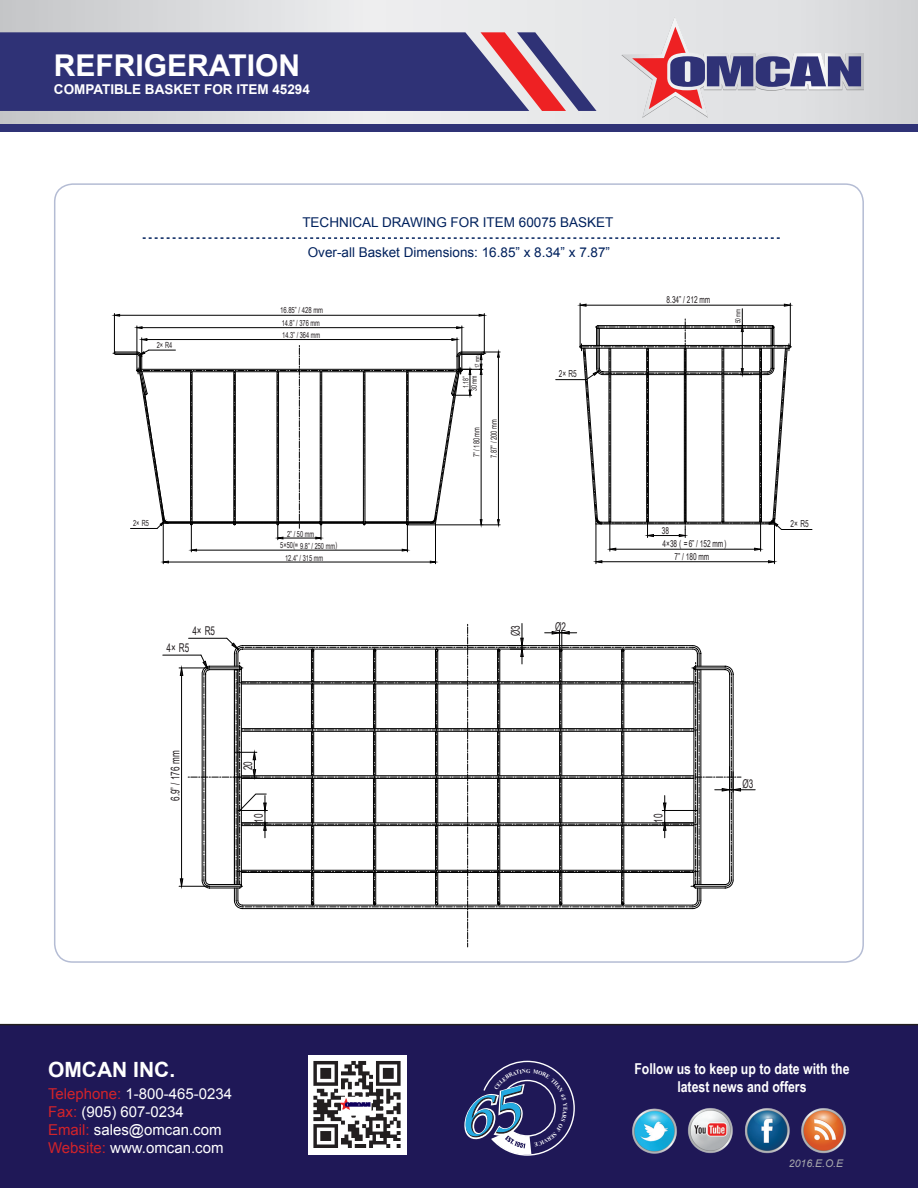
<style>
.page{position:relative;width:918px;height:1188px;background:#fff}
.page>*{position:absolute;margin:0;border:0;box-sizing:border-box;transform-origin:0 0}
.t1{font:700 30px "Arial";color:#fff}
.t2{font:700 21px "Arial";color:#fff}
.t3{font:15px "Arial";color:#fff}
.t4{font:700 15px/18px "Arial Narrow";color:#fff;text-align:center}
.t5{font:13.5px "Arial";color:#00215d}
.t6{font:700 13.5px "Arial";color:#fff}
.t7{font:12.15px "Arial Unicode MS";color:#241f21;scale:.67 1}
.t8{font:italic 10.5px "Arial";color:#a8a9ad}
.t9{font:9.75px "Arial Unicode MS";color:#241f21;scale:.67 1}
.t10{font:8.4px "Arial Unicode MS";color:#241f21;scale:.67 1}
.t11{font:8.4px "Arial Unicode MS";color:#241f21;scale:.7 1}
.t12{font:7.8px "Arial Unicode MS";color:#241f21;scale:.67 1}
.t13{font:7.2px "Arial Unicode MS";color:#241f21;scale:.67 1}
.t14{font:6.3px "Arial Unicode MS";color:#241f21;scale:.67 1}
.t15{font:700 5.7px "Times New Roman";color:#fff;scale:.95 1}
.s1{color:#d1232a}
</style>
<div class="page">
<div style="left:0;top:1024px;width:918px;height:164px;background:#1f1857"></div>
<img style="left:630px;top:1097px;width:238px;height:66px">
<img style="left:308px;top:1055px;width:98px;height:100px">
<svg style="left:0;top:0;width:918px;height:124px;background:#dddee0"></svg>
<svg style="left:0;top:32px;width:597px;height:79px;background:#49437e"></svg>
<div style="left:0;top:124px;width:918px;height:7px;background:#2f3276"></div>
<svg style="left:621px;top:16px;width:243px;height:102px;background:#c1b6c4"></svg>
<svg style="left:143px;top:237px;width:637px;height:2px"></svg>
<hr style="left:462px;top:326px;width:1px;height:45px;background:#000">
<hr style="left:137px;top:326px;width:1px;height:45px;background:#000">
<hr style="left:142px;top:327px;width:315px;height:1px;background:#000">
<svg style="left:456px;top:326px;width:6px;height:3px"></svg>
<svg style="left:136px;top:326px;width:7px;height:3px"></svg>
<hr style="left:435px;top:523px;width:1px;height:41px;background:#000">
<hr style="left:163px;top:523px;width:1px;height:41px;background:#000">
<hr style="left:168px;top:562px;width:262px;height:1px;background:#000">
<svg style="left:430px;top:561px;width:5px;height:3px"></svg>
<svg style="left:163px;top:561px;width:6px;height:3px"></svg>
<hr style="left:484px;top:314px;width:1px;height:39px;background:#000">
<hr style="left:114px;top:314px;width:1px;height:39px;background:#000">
<hr style="left:120px;top:315px;width:359px;height:1px;background:#000">
<svg style="left:479px;top:314px;width:6px;height:3px"></svg>
<svg style="left:114px;top:314px;width:6px;height:3px"></svg>
<svg style="left:113px;top:338px;width:387px;height:214px"></svg>
<hr style="left:781px;top:529px;width:31px;height:1px;background:#000">
<hr style="left:774px;top:524px;width:1px;height:40px;background:#000">
<hr style="left:596px;top:524px;width:1px;height:40px;background:#000">
<hr style="left:602px;top:561px;width:167px;height:1px;background:#000">
<svg style="left:768px;top:560px;width:6px;height:3px"></svg>
<svg style="left:595px;top:560px;width:7px;height:3px"></svg>
<hr style="left:556px;top:379px;width:30px;height:1px;background:#000">
<svg style="left:579px;top:303px;width:212px;height:248px"></svg>
<hr style="left:163px;top:655px;width:38px;height:1px;background:#000">
<svg style="left:179px;top:624px;width:576px;height:323px"></svg>
<hr style="left:241px;top:684px;width:453px;height:1px;background:#000">
<hr style="left:241px;top:681px;width:453px;height:1px;background:#000">
<hr style="left:241px;top:872px;width:453px;height:1px;background:#000">
<hr style="left:241px;top:870px;width:453px;height:1px;background:#000">
<svg style="left:462px;top:1061px;width:113px;height:95px;background:#4a4475"></svg>
<p class="t1" style="left:54px;top:45px;width:248px">REFRIGERATION</p>
<p class="t6" style="left:54px;top:80px;width:258px">COMPATIBLE BASKET FOR ITEM 45294</p>
<p class="t10" style="left:157px;top:339px;width:25px">2× R4</p>
<p class="t5" style="left:302px;top:213px;width:313px">TECHNICAL DRAWING FOR ITEM 60075 BASKET</p>
<p class="t5" style="left:308px;top:244px;width:304px">Over-all Basket Dimensions: 16.85” x 8.34” x 7.87”</p>
<p class="t11" style="left:280px;top:304px;width:63px">16.85” / 428 mm</p>
<p class="t10" style="left:282px;top:317px;width:58px">14.8” / 376 mm</p>
<p class="t10" style="left:282px;top:329px;width:58px">14.3” / 364 mm</p>
<p class="t14" style="left:473px;top:368px;width:21px;rotate:-90deg">17 mm</p>
<p class="t12" style="left:468px;top:391px;width:25px;rotate:-90deg">30 mm</p>
<p class="t12" style="left:460px;top:388px;width:19px;rotate:-90deg">1.18”</p>
<p class="t10" style="left:471px;top:457px;width:47px;rotate:-90deg">7” / 180 mm</p>
<p class="t10" style="left:488px;top:458px;width:58px;rotate:-90deg">7.87” / 200 mm</p>
<p class="t9" style="left:559px;top:367px;width:29px">2× R5</p>
<p class="t10" style="left:133px;top:517px;width:25px">2× R5</p>
<p class="t10" style="left:287px;top:527px;width:42px">2” / 50 mm</p>
<p class="t10" style="left:280px;top:540px;width:87px">5×50(= 9.8” / 250 mm)</p>
<p class="t10" style="left:285px;top:551px;width:58px">12.4” / 315 mm</p>
<h3 class="t7" style="left:192px;top:622px;width:35px">4× R5</h3>
<h3 class="t7" style="left:507px;top:636px;width:18px;rotate:-90deg">Ø3</h3>
<h3 class="t7" style="left:167px;top:639px;width:35px">4× R5</h3>
<h3 class="t7" style="left:555px;top:618px;width:18px">Ø2</h3>
<p class="t9" style="left:667px;top:293px;width:67px">8.34” / 212 mm</p>
<p class="t13" style="left:733px;top:323px;width:23px;rotate:-90deg">50 mm</p>
<p class="t9" style="left:662px;top:523px;width:12px">38</p>
<p class="t9" style="left:663px;top:537px;width:100px">4×38（= 6” / 152 mm）</p>
<p class="t9" style="left:675px;top:549px;width:53px">7” / 180 mm</p>
<p class="t9" style="left:790px;top:516px;width:29px">2× R5</p>
<h3 class="t7" style="left:166px;top:801px;width:76px;rotate:-90deg">6.9” / 176 mm</h3>
<h3 class="t7" style="left:239px;top:770px;width:15px;rotate:-90deg">20</h3>
<h3 class="t7" style="left:250px;top:823px;width:15px;rotate:-90deg">10</h3>
<h3 class="t7" style="left:649px;top:823px;width:15px;rotate:-90deg">10</h3>
<h3 class="t7" style="left:742px;top:775px;width:18px">Ø3</h3>
<p class="t2" style="left:48px;top:1042px;width:129px">OMCAN INC.</p>
<p class="t3" style="left:48px;top:1084px;width:186px"><span class="s1">Telephone:</span> 1-800-465-0234</p>
<p class="t3" style="left:48px;top:1102px;width:137px"><span class="s1">Fax:</span> (905) 607-0234</p>
<p class="t3" style="left:48px;top:1120px;width:175px"><span class="s1">Email:</span> sales@omcan.com</p>
<p class="t3" style="left:48px;top:1138px;width:177px"><span class="s1">Website:</span> www.omcan.com</p>
<p class="t2" style="left:48px;top:1056px;width:129px">OMCAN INC.</p>
<p class="t4" style="left:634px;top:1059px;width:217px">Follow us to keep up to date with the latest news and offers</p>
<p class="t15" style="left:526px;top:1067px;width:6px">G</p>
<p class="t8" style="left:789px;top:1157px;width:56px">2016.E.O.E</p>
</div>
